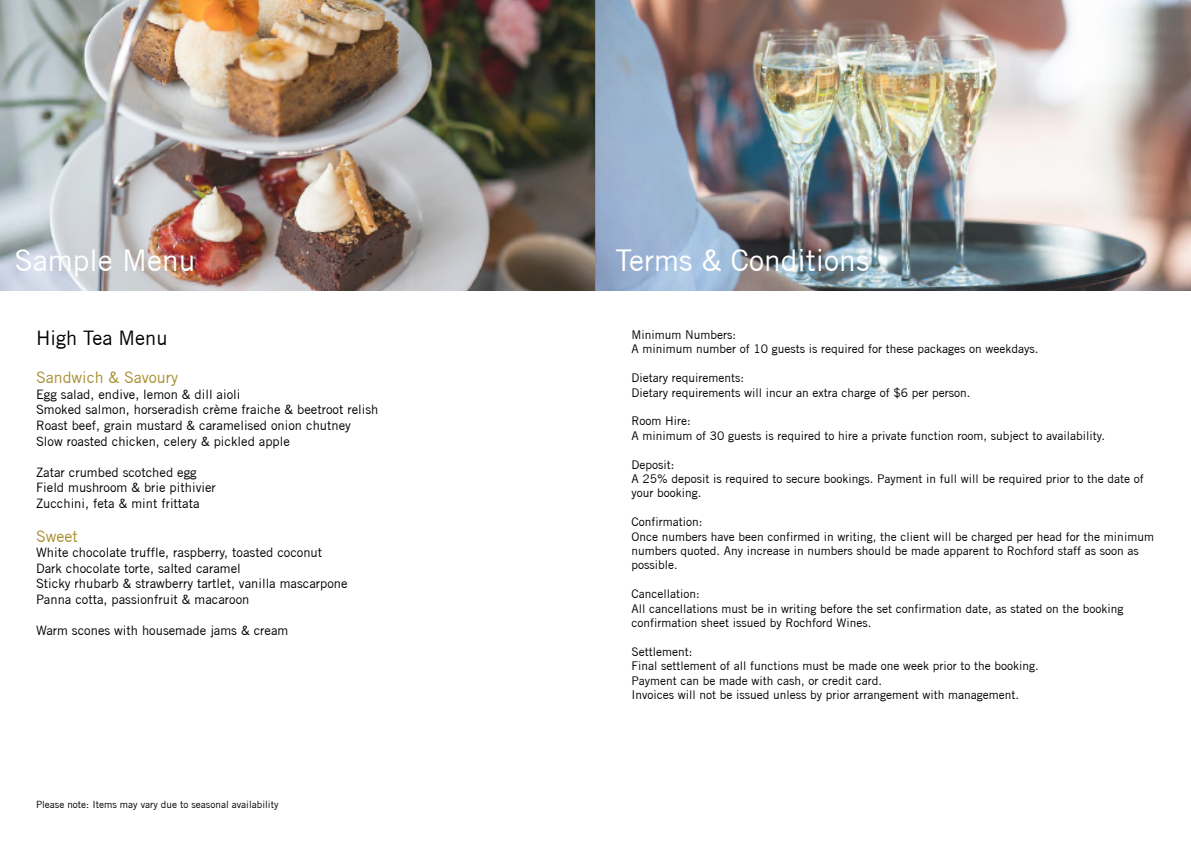
<style>
.page{position:relative;width:1191px;height:842px;background:#fff}
.page>*{position:absolute;margin:0;border:0;box-sizing:border-box;transform-origin:0 0}
.t1{font:30px "Trade Gothic";color:#fff}
.t2{font:20px "Trade Gothic";color:#000}
.t3{font:16px "Trade Gothic";color:#a88e30}
.t4{font:13px/15.6px "Trade Gothic";color:#000}
.t5{font:12px/14.4px "Trade Gothic";color:#000}
.t6{font:10px "Trade Gothic";color:#000}
</style>
<div class="page">
<img style="left:0;top:0;width:1191px;height:291px">
<h1 class="t1" style="left:15px;top:242px;width:182px">Sample Menu</h1>
<h2 class="t2" style="left:36px;top:325px;width:133px">High Tea Menu</h2>
<h3 class="t3" style="left:36px;top:368px;width:144px">Sandwich &amp; Savoury</h3>
<p class="t4" style="left:36px;top:386px;width:344px">Egg salad, endive, lemon &amp; dill aioli<br>Smoked salmon, horseradish crème fraiche &amp; beetroot relish Roast beef, grain mustard &amp; caramelised onion chutney Slow roasted chicken, celery &amp; pickled apple</p>
<p class="t4" style="left:36px;top:464px;width:181px">Zatar crumbed scotched egg<br>Field mushroom &amp; brie pithivier<br>Zucchini, feta &amp; mint frittata</p>
<h3 class="t3" style="left:36px;top:526px;width:43px">Sweet</h3>
<p class="t4" style="left:36px;top:544px;width:313px">White chocolate truffle, raspberry, toasted coconut Dark chocolate torte, salted caramel<br>Sticky rhubarb &amp; strawberry tartlet, vanilla mascarpone Panna cotta, passionfruit &amp; macaroon</p>
<p class="t4" style="left:36px;top:622px;width:254px">Warm scones with housemade jams &amp; cream</p>
<p class="t6" style="left:36px;top:798px;width:244px">Please note: Items may vary due to seasonal availability</p>
<h1 class="t1" style="left:615px;top:242px;width:255px">Terms &amp; Conditions</h1>
<p class="t5" style="left:631px;top:327px;width:408px">Minimum Numbers:<br>A minimum number of 10 guests is required for these packages on weekdays.</p>
<p class="t5" style="left:631px;top:370px;width:340px">Dietary requirements:<br>Dietary requirements will incur an extra charge of $6 per person.</p>
<p class="t5" style="left:631px;top:414px;width:475px">Room Hire:<br>A minimum of 30 guests is required to hire a private function room, subject to availability.</p>
<p class="t5" style="left:631px;top:457px;width:514px">Deposit:<br>A 25% deposit is required to secure bookings. Payment in full will be required prior to the date of your booking.</p>
<p class="t5" style="left:631px;top:514px;width:524px">Confirmation:<br>Once numbers have been confirmed in writing, the client will be charged per head for the minimum numbers quoted. Any increase in numbers should be made apparent to Rochford staff as soon as possible.</p>
<p class="t5" style="left:631px;top:586px;width:493px">Cancellation:<br>All cancellations must be in writing before the set confirmation date, as stated on the booking confirmation sheet issued by Rochford Wines.</p>
<p class="t5" style="left:631px;top:644px;width:409px">Settlement:<br>Final settlement of all functions must be made one week prior to the booking.<br>Payment can be made with cash, or credit card.<br>Invoices will not be issued unless by prior arrangement with management.</p>
</div>
